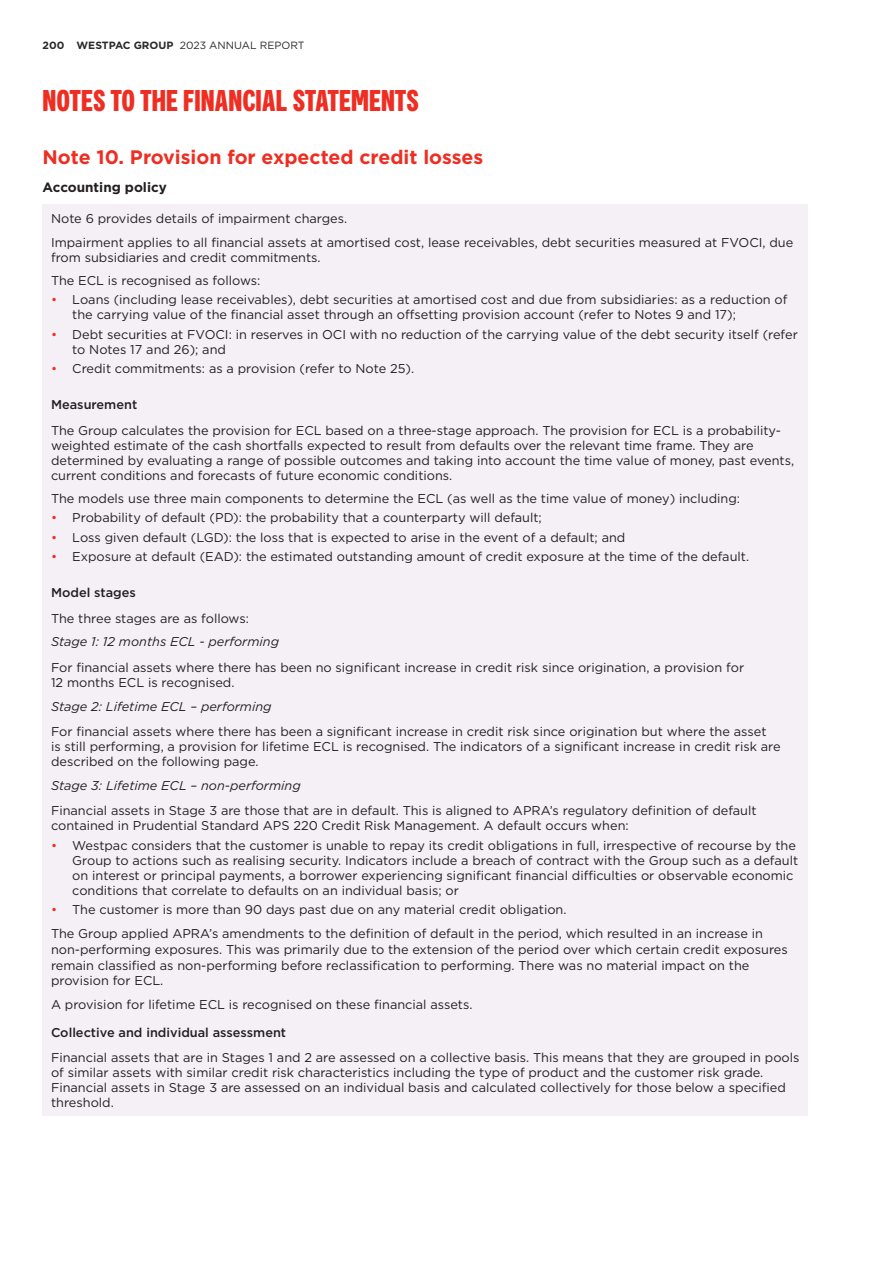
<style>
.page{position:relative;width:893px;height:1263px;background:#fff}
.page>*{position:absolute;margin:0;border:0;box-sizing:border-box;transform-origin:0 0}
.t1{font:700 30px "Westpac";color:#ee2e22}
.t2{font:700 19.5px "Gotham";color:#ee2e22}
.t3{font:700 13.5px "Gotham";color:#231f20}
.t4{font:12.75px/15px "Gotham";color:#231f20}
.t5{font:italic 12.75px "Gotham";color:#231f20}
.t6{font:500 12.75px "Gotham";color:#231f20}
.t7{font:10.5px "Gotham";color:#2b292a}
.s1{font-weight:700}
.s2{color:#ee2e22}
</style>
<div class="page">
<div style="left:43px;top:204px;width:765px;height:912px;background:#f5eff6"></div>
<p class="t7" style="left:43px;top:38px;width:264px"><span class="s1">200 WESTPAC GROUP</span> 2023 ANNUAL REPORT</p>
<h1 class="t1" style="left:43px;top:82px;width:378px">NOTES TO THE FINANCIAL STATEMENTS</h1>
<h2 class="t2" style="left:43px;top:145px;width:442px">Note 10. Provision for expected credit losses</h2>
<p class="t3" style="left:43px;top:178px;width:126px">Accounting policy</p>
<p class="t4" style="left:51px;top:206px;width:744px;line-height:23.5px">Note 6 provides details of impairment charges.<br>Impairment applies to all financial assets at amortised cost, lease receivables, debt securities measured at FVOCI, due</p>
<p class="t4" style="left:51px;top:245px;width:271px;line-height:23.5px">from subsidiaries and credit commitments.<br>The ECL is recognised as follows:</p>
<p class="t4" style="left:72px;top:292px;width:717px;text-indent:-21px"><span class="s2">•</span> Loans (including lease receivables), debt securities at amortised cost and due from subsidiaries: as a reduction of the carrying value of the financial asset through an offsetting provision account (refer to Notes 9 and 17);</p>
<p class="t4" style="left:72px;top:326px;width:727px;text-indent:-21px"><span class="s2">•</span> Debt securities at FVOCI: in reserves in OCI with no reduction of the carrying value of the debt security itself (refer to Notes 17 and 26); and</p>
<p class="t4" style="left:51px;top:360px;width:365px"><span class="s2">•</span> Credit commitments: as a provision (refer to Note 25).</p>
<p class="t6" style="left:51px;top:396px;width:88px">Measurement</p>
<p class="t4" style="left:51px;top:422px;width:745px">The Group calculates the provision for ECL based on a three-stage approach. The provision for ECL is a probability&shy;weighted estimate of the cash shortfalls expected to result from defaults over the relevant time frame. They are determined by evaluating a range of possible outcomes and taking into account the time value of money, past events, current conditions and forecasts of future economic conditions.</p>
<p class="t4" style="left:51px;top:491px;width:691px">The models use three main components to determine the ECL (as well as the time value of money) including:</p>
<p class="t4" style="left:51px;top:510px;width:492px"><span class="s2">•</span> Probability of default (PD): the probability that a counterparty will default;</p>
<p class="t4" style="left:51px;top:529px;width:576px"><span class="s2">•</span> Loss given default (LGD): the loss that is expected to arise in the event of a default; and</p>
<p class="t4" style="left:51px;top:549px;width:700px"><span class="s2">•</span> Exposure at default (EAD): the estimated outstanding amount of credit exposure at the time of the default.</p>
<p class="t6" style="left:51px;top:584px;width:86px">Model stages</p>
<p class="t4" style="left:51px;top:611px;width:199px">The three stages are as follows:</p>
<p class="t5" style="left:51px;top:634px;width:230px">Stage 1: 12 months ECL - performing</p>
<p class="t4" style="left:51px;top:660px;width:695px">For financial assets where there has been no significant increase in credit risk since origination, a provision for<br>12 months ECL is recognised.</p>
<p class="t5" style="left:51px;top:698px;width:222px">Stage 2: Lifetime ECL – performing</p>
<p class="t4" style="left:51px;top:724px;width:731px">For financial assets where there has been a significant increase in credit risk since origination but where the asset<br>is still performing, a provision for lifetime ECL is recognised. The indicators of a significant increase in credit risk are described on the following page.</p>
<p class="t5" style="left:51px;top:777px;width:251px">Stage 3: Lifetime ECL – non-performing</p>
<p class="t4" style="left:51px;top:803px;width:707px">Financial assets in Stage 3 are those that are in default. This is aligned to APRA’s regulatory definition of default contained in Prudential Standard APS 220 Credit Risk Management. A default occurs when:</p>
<p class="t4" style="left:72px;top:837px;width:727px;text-indent:-21px"><span class="s2">•</span> Westpac considers that the customer is unable to repay its credit obligations in full, irrespective of recourse by the Group to actions such as realising security. Indicators include a breach of contract with the Group such as a default on interest or principal payments, a borrower experiencing significant financial difficulties or observable economic conditions that correlate to defaults on an individual basis; or</p>
<p class="t4" style="left:51px;top:897px;width:714px;line-height:24.3px"><span class="s2">•</span> The customer is more than 90 days past due on any material credit obligation.<br>The Group applied APRA’s amendments to the definition of default in the period, which resulted in an increase in</p>
<p class="t4" style="left:51px;top:941px;width:738px;line-height:15.8px">non-performing exposures. This was primarily due to the extension of the period over which certain credit exposures remain classified as non-performing before reclassification to performing. There was no material impact on the provision for ECL.</p>
<p class="t4" style="left:51px;top:996px;width:423px">A provision for lifetime ECL is recognised on these financial assets.</p>
<p class="t6" style="left:51px;top:1024px;width:237px">Collective and individual assessment</p>
<p class="t4" style="left:51px;top:1050px;width:750px">Financial assets that are in Stages 1 and 2 are assessed on a collective basis. This means that they are grouped in pools of similar assets with similar credit risk characteristics including the type of product and the customer risk grade.<br>Financial assets in Stage 3 are assessed on an individual basis and calculated collectively for those below a specified threshold.</p>
</div>
